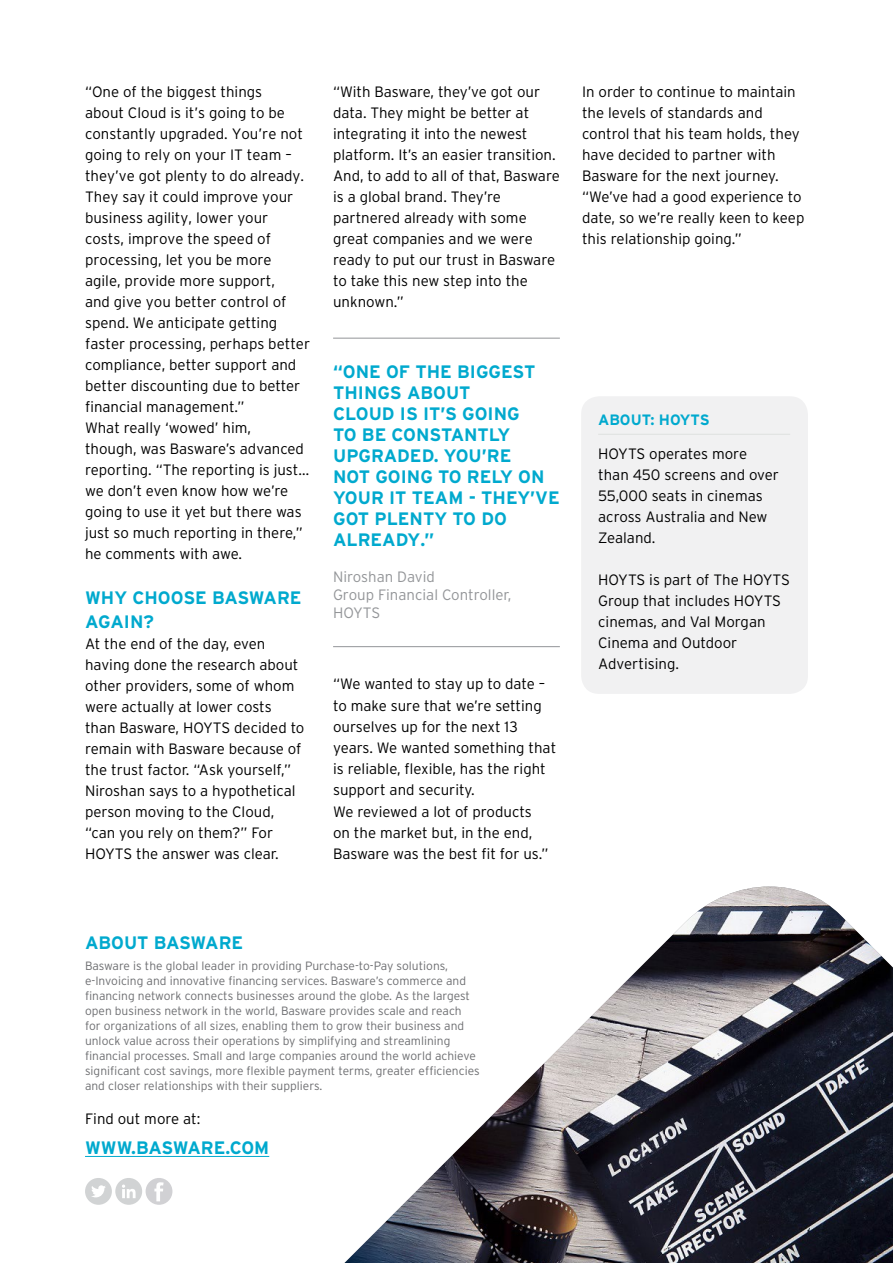
<style>
.page{position:relative;width:893px;height:1263px;background:#fff}
.page>*{position:absolute;margin:0;border:0;box-sizing:border-box;transform-origin:0 0}
.t1{font:700 18px/21px "Interstate";color:#00a9ce}
.t2{font:300 15px/21px "Interstate";color:#000}
.t3{font:300 15px/18px "Interstate";color:#939598}
.t4{font:700 15px "Interstate";color:#00a9ce}
.t5{font:300 12px/15px "Interstate";color:#6d6e71}
</style>
<div class="page">
<div style="left:581px;top:396px;width:227px;height:298px;background:#f1f1f2;border-radius:18px"></div>
<hr style="left:598px;top:434px;width:192px;height:1px;background:#dfe1df">
<img style="left:345px;top:886px;width:548px;height:377px">
<hr style="left:85px;top:1156px;width:184px;height:1px;background:#00a9ce">
<div style="left:85px;top:1178px;width:27px;height:27px;background:#d1d3d4;border-radius:50%"></div>
<svg style="left:91px;top:1185px;width:15px;height:12px"></svg>
<div style="left:115px;top:1178px;width:27px;height:27px;background:#d1d3d4;border-radius:50%"></div>
<svg style="left:122px;top:1184px;width:14px;height:14px"></svg>
<div style="left:146px;top:1178px;width:26px;height:27px;background:#d1d1d4;border-radius:50%"></div>
<svg style="left:154px;top:1182px;width:10px;height:19px"></svg>
<hr style="left:333px;top:338px;width:227px;height:1px;background:#939598">
<hr style="left:333px;top:646px;width:227px;height:1px;background:#939598">
<p class="t2" style="left:85px;top:81px;width:227px">“One of the biggest things<br>about Cloud is it’s going to be constantly upgraded. You’re not going to rely on your IT team – they’ve got plenty to do already.<br>They say it could improve your business agility, lower your costs, improve the speed of processing, let you be more agile, provide more support,<br>and give you better control of spend. We anticipate getting faster processing, perhaps better compliance, better support and better discounting due to better financial management.”<br>What really ‘wowed’ him,<br>though, was Basware’s advanced reporting. “The reporting is just… we don’t even know how we’re going to use it yet but there was just so much reporting in there,” he comments with awe.</p>
<p class="t1" style="left:85px;top:586px;width:218px;line-height:24px">WHY CHOOSE BASWARE<br>AGAIN?</p>
<p class="t2" style="left:85px;top:633px;width:221px">At the end of the day, even having done the research about other providers, some of whom were actually at lower costs than Basware, HOYTS decided to remain with Basware because of the trust factor. “Ask yourself,”<br>Niroshan says to a hypothetical person moving to the Cloud, “can you rely on them?” For<br>HOYTS the answer was clear.</p>
<p class="t2" style="left:333px;top:81px;width:228px">“With Basware, they’ve got our data. They might be better at integrating it into the newest platform. It’s an easier transition.<br>And, to add to all of that, Basware is a global brand. They’re partnered already with some great companies and we were ready to put our trust in Basware to take this new step into the unknown.”</p>
<p class="t1" style="left:333px;top:361px;width:228px">“ONE OF THE BIGGEST<br>THINGS ABOUT<br>CLOUD IS IT’S GOING<br>TO BE CONSTANTLY<br>UPGRADED. YOU’RE<br>NOT GOING TO RELY ON<br>YOUR IT TEAM - THEY’VE<br>GOT PLENTY TO DO<br>ALREADY.”</p>
<p class="t3" style="left:333px;top:568px;width:180px">Niroshan David<br>Group Financial Controller,<br>HOYTS</p>
<p class="t2" style="left:333px;top:673px;width:225px">“We wanted to stay up to date – to make sure that we’re setting ourselves up for the next 13 years. We wanted something that is reliable, flexible, has the right support and security.<br>We reviewed a lot of products<br>on the market but, in the end,<br>Basware was the best fit for us.”</p>
<p class="t2" style="left:582px;top:81px;width:224px">In order to continue to maintain the levels of standards and control that his team holds, they have decided to partner with<br>Basware for the next journey. “We’ve had a good experience to date, so we’re really keen to keep this relationship going.”</p>
<p class="t4" style="left:598px;top:412px;width:113px">ABOUT: HOYTS</p>
<p class="t2" style="left:598px;top:443px;width:182px">HOYTS operates more than 450 screens and over<br>55,000 seats in cinemas across Australia and New<br>Zealand.</p>
<p class="t2" style="left:598px;top:569px;width:193px">HOYTS is part of The HOYTS<br>Group that includes HOYTS cinemas, and Val Morgan<br>Cinema and Outdoor<br>Advertising.</p>
<p class="t1" style="left:85px;top:932px;width:160px">ABOUT BASWARE</p>
<p class="t5" style="left:85px;top:958px;width:396px">Basware is the global leader in providing Purchase-to-Pay solutions, e-Invoicing and innovative financing services. Basware’s commerce and financing network connects businesses around the globe. As the largest open business network in the world, Basware provides scale and reach for organizations of all sizes, enabling them to grow their business and unlock value across their operations by simplifying and streamlining financial processes. Small and large companies around the world achieve significant cost savings, more flexible payment terms, greater efficiencies and closer relationships with their suppliers.</p>
<p class="t2" style="left:85px;top:1107px;width:117px">Find out more at:</p>
<p class="t1" style="left:85px;top:1137px;width:186px">WWW.BASWARE.COM</p>
</div>
